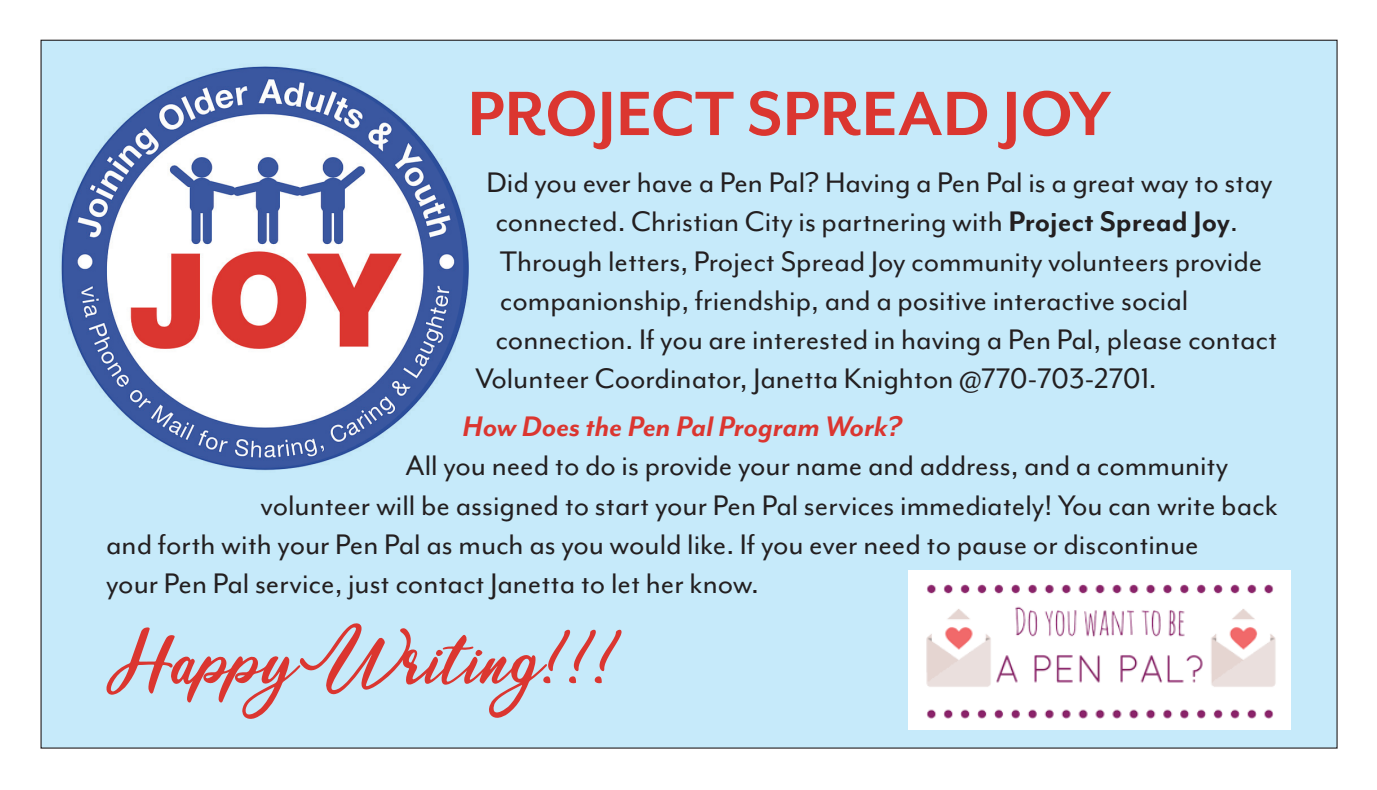
<style>
.page{position:relative;width:1377px;height:790px;background:#fff}
.page>*{position:absolute;margin:0;border:0;box-sizing:border-box;transform-origin:0 0}
.t1{font:700 72px "Mr Eaves San OT";color:#db3630}
.t2{font:54px "Mentari Demo";color:#db3630}
.t3{font:32.62px "Mr Eaves Mod OT";color:#231f20}
.t4{font:italic 700 32.62px "Mr Eaves Mod OT";color:#db3630}
.s1{font-weight:700}
.s2{font-family:"Marguerite"}
</style>
<div class="page">
<div style="left:41px;top:40px;width:1296px;height:708px;background:#c6eafa"></div>
<img style="left:908px;top:571px;width:383px;height:157px">
<img style="left:61px;top:66px;width:408px;height:405px">
<h1 class="t1" style="left:467px;top:75px;width:646px">PROJECT SPREAD JOY</h1>
<p class="t3" style="left:486px;top:165px;width:788px">Did you ever have a Pen Pal? Having a Pen Pal is a great way to stay</p>
<p class="t3" style="left:495px;top:204px;width:744px">connected. Christian City is partnering with <span class="s1">Project Spread Joy</span>.</p>
<p class="t3" style="left:500px;top:243px;width:764px">Through letters, Project Spread Joy community volunteers provide</p>
<p class="t3" style="left:500px;top:282px;width:690px">companionship, friendship, and a positive interactive social</p>
<p class="t3" style="left:495px;top:321px;width:783px">connection. If you are interested in having a Pen Pal, please contact</p>
<p class="t3" style="left:475px;top:361px;width:683px">Volunteer Coordinator, Janetta Knighton @770-703-2701.</p>
<p class="t4" style="left:463px;top:409px;width:441px">How Does the Pen Pal Program Work?</p>
<p class="t3" style="left:406px;top:448px;width:824px">All you need to do is provide your name and address, and a community</p>
<p class="t3" style="left:261px;top:487px;width:1019px">volunteer will be assigned to start your Pen Pal services immediately! You can write back</p>
<p class="t3" style="left:106px;top:526px;width:1094px">and forth with your Pen Pal as much as you would like. If you ever need to pause or discontinue</p>
<p class="t3" style="left:106px;top:565px;width:654px">your Pen Pal service, just contact Janetta to let her know.</p>
<h2 class="t2" style="left:106px;top:633px;width:521px">Happy Writing<span class="s2">!!!</span></h2>
</div>
